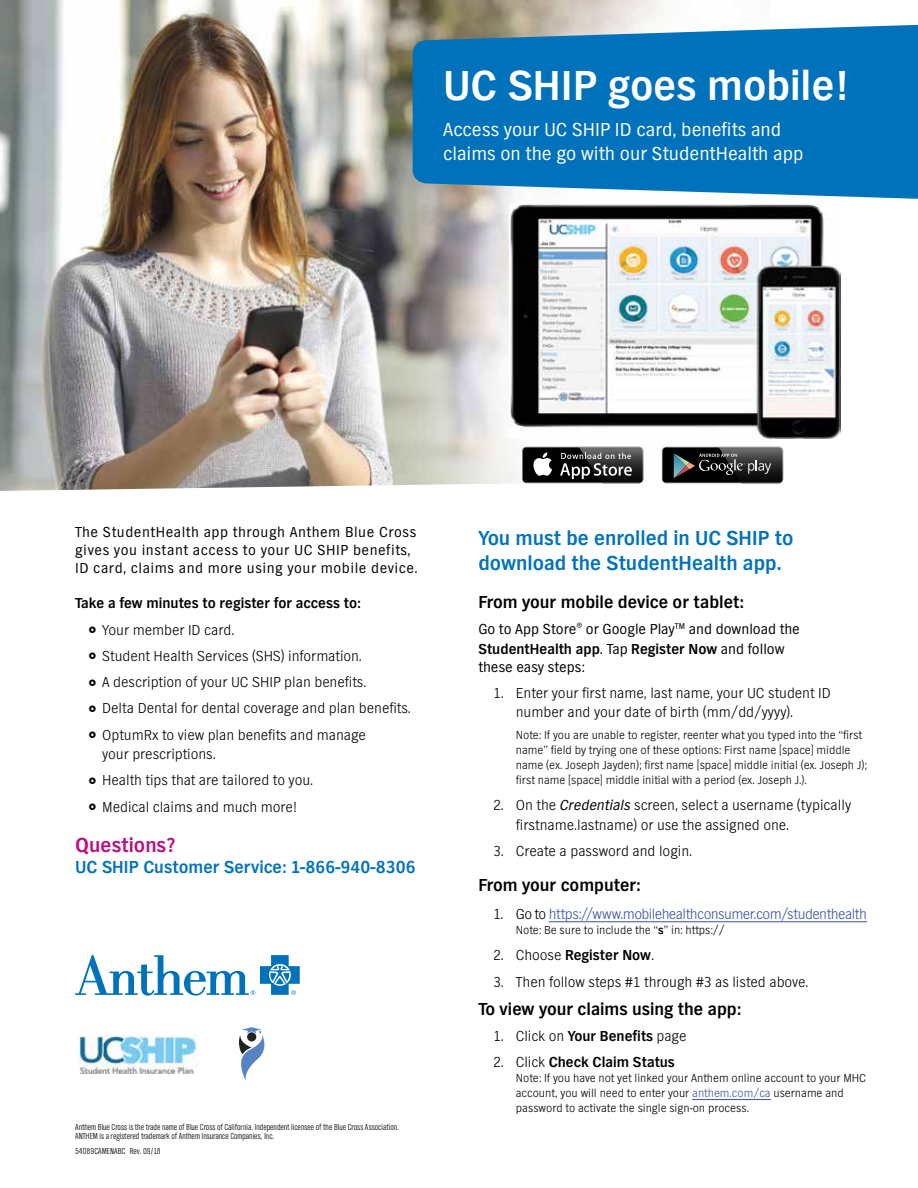
<style>
.page{position:relative;width:918px;height:1188px;background:#fff}
.page>*{position:absolute;margin:0;border:0;box-sizing:border-box;transform-origin:0 0}
.t1{font:700 43.5px "TV Nord EF";color:#fff}
.t2{font:700 21px/25.2px "TV Nord EF";color:#0072bc}
.t3{font:700 21px "TV Nord EF";letter-spacing:.005em;color:#ba0e82}
.t4{font:19.5px/24px "TV Nord EF";color:#fff}
.t5{font:700 18px "TV Nord EF";color:#000}
.t6{font:700 18px "TV Nord EF";color:#0072bc}
.t7{font:300 15px/26.2px "TV Nord EF";color:#000}
.t8{font:15px/18px "TV Nord EF";letter-spacing:.035em;color:#000}
.t9{font:15px/19.5px "TV Nord EF";color:#000}
.t10{font:700 15px "TV Nord EF";color:#000}
.t11{font:300 15px "TV Nord EF";letter-spacing:-.035em;color:#3953a4}
.t12{font:300 12px/15px "TV Nord EF";color:#000}
.t13{font:300 9px/9px "TV Nord Cond EF";color:#000}
.s1{font-weight:700}
.s2{font-weight:400;font-style:italic}
.s3{color:#000}
.s4{font-weight:300}
.s5{color:#3953a4}
</style>
<div class="page">
<img style="left:0;top:0;width:770px;height:491px">
<svg style="left:413px;top:16px;width:505px;height:192px;background:#2483bf"></svg>
<hr style="left:549px;top:922px;width:318px;height:1px;background:#3953a4">
<hr style="left:692px;top:1099px;width:79px;height:1px;background:#3953a4">
<img style="left:509px;top:204px;width:331px;height:234px">
<div style="left:523px;top:447px;width:120px;height:36px;background:#000;border-radius:3px"></div>
<svg style="left:533px;top:452px;width:19px;height:24px"></svg>
<svg style="left:560px;top:447px;width:83px;height:36px"></svg>
<div style="left:663px;top:448px;width:119px;height:35px;background:#000;border-radius:3px"></div>
<svg style="left:674px;top:447px;width:109px;height:36px"></svg>
<svg style="left:75px;top:955px;width:225px;height:41px"></svg>
<svg style="left:239px;top:1027px;width:25px;height:53px"></svg>
<img style="left:79px;top:1036px;width:119px;height:38px">
<h1 class="t1" style="left:443px;top:62px;width:407px">UC SHIP goes mobile!</h1>
<h3 class="t4" style="left:443px;top:117px;width:362px">Access your UC SHIP ID card, benefits and claims on the go with our StudentHealth app</h3>
<p class="t8" style="left:75px;top:523px;width:344px">The StudentHealth app through Anthem Blue Cross gives you instant access to your UC SHIP benefits,<br>ID card, claims and more using your mobile device.</p>
<h2 class="t2" style="left:478px;top:525px;width:317px">You must be enrolled in UC SHIP to download the StudentHealth app.</h2>
<p class="t10" style="left:75px;top:595px;width:287px">Take a few minutes to register for access to:</p>
<p class="t7" style="left:102px;top:616px;width:310px">Your member ID card.<br>Student Health Services (SHS) information.<br>A description of your UC SHIP plan benefits.<br>Delta Dental for dental coverage and plan benefits.<br>OptumRx to view plan benefits and manage</p>
<p class="t7" style="left:102px;top:741px;width:213px">your prescriptions.<br>Health tips that are tailored to you.<br>Medical claims and much more!</p>
<h2 class="t3" style="left:75px;top:833px;width:102px">Questions?</h2>
<p class="t6" style="left:75px;top:858px;width:342px">UC SHIP Customer Service: 1-866-940-8306</p>
<p class="t13" style="left:75px;top:1122px;width:325px">Anthem Blue Cross is the trade name of Blue Cross of California. Independent licensee of the Blue Cross Association.<br>ANTHEM is a registered trademark of Anthem Insurance Companies, Inc.</p>
<p class="t13" style="left:75px;top:1147px;width:87px">54089CAMENABC Rev. 09/18</p>
<p class="t5" style="left:478px;top:592px;width:267px">From your mobile device or tablet:</p>
<p class="t9" style="left:478px;top:619px;width:323px">Go to App Store<sup>®</sup> or Google Play<sup>TM</sup> and download the<br><span class="s1">StudentHealth app</span>. Tap <span class="s1">Register Now</span> and follow</p>
<p class="t9" style="left:478px;top:657px;width:108px">these easy steps:</p>
<p class="t7" style="left:516px;top:683px;width:316px;line-height:19.5px;text-indent:-22px">1. Enter your first name, last name, your UC student ID number and your date of birth (mm/dd/yyyy).</p>
<p class="t12" style="left:516px;top:728px;width:352px">Note: If you are unable to register, reenter what you typed into the “first name” field by trying one of these options: First name [space] middle name (ex. Joseph Jayden); first name [space] middle initial (ex. Joseph J); first name [space] middle initial with a period (ex. Joseph J.).</p>
<p class="t7" style="left:516px;top:796px;width:337px;line-height:19.5px;text-indent:-22px">2. On the <span class="s2">Credentials</span> screen, select a username (typically firstname.lastname) or use the assigned one.</p>
<p class="t7" style="left:493px;top:838px;width:200px">3. Create a password and login.</p>
<p class="t5" style="left:478px;top:875px;width:164px">From your computer:</p>
<p class="t11" style="left:493px;top:906px;width:375px"><span class="s3">1. Go to</span> https://www.mobilehealthconsumer.com/studenthealth</p>
<p class="t12" style="left:516px;top:922px;width:211px">Note: Be sure to include the “<span class="s1">s</span>” in: https://</p>
<p class="t10" style="left:493px;top:947px;width:162px"><span class="s4">2. Choose</span> Register Now<span class="s4">.</span></p>
<p class="t7" style="left:493px;top:968px;width:317px">3. Then follow steps #1 through #3 as listed above.</p>
<p class="t5" style="left:478px;top:999px;width:264px">To view your claims using the app:</p>
<p class="t7" style="left:493px;top:1023px;width:195px">1. Click on <span class="s1">Your Benefits</span> page</p>
<p class="t10" style="left:493px;top:1054px;width:183px"><span class="s4">2. Click</span> Check Claim Status</p>
<p class="t12" style="left:516px;top:1071px;width:352px">Note: If you have not yet linked your Anthem online account to your MHC account, you will need to enter your <span class="s5">anthem.com/ca</span> username and password to activate the single sign-on process.</p>
</div>
